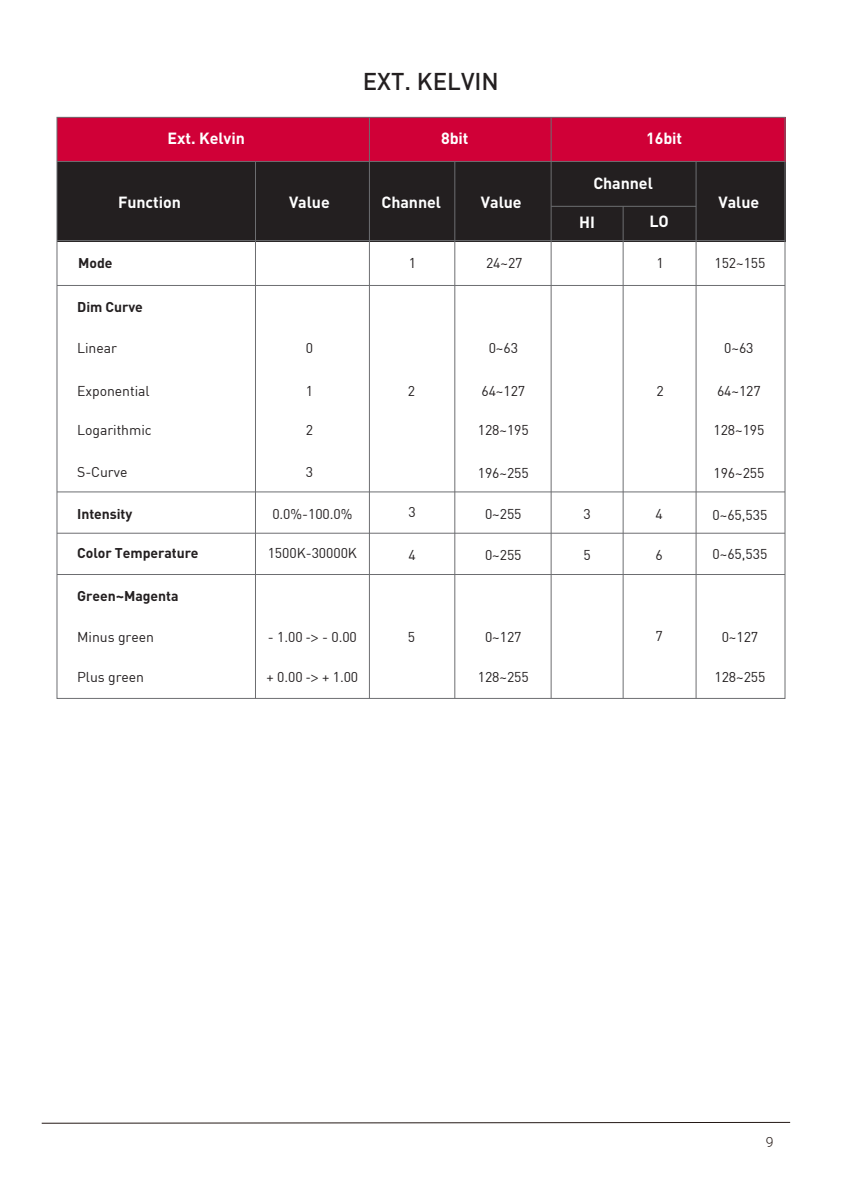
<style>
.page{position:relative;width:842px;height:1191px;background:#fff}
.page>*{position:absolute;margin:0;border:0;box-sizing:border-box;transform-origin:0 0}
.t1{font:500 24px "DIN";color:#231f20}
.t2{font:700 16px "DIN";letter-spacing:-.005em;color:#fff}
.t3{font:14px "DIN";letter-spacing:-.005em;color:#231f20}
.t4{font:700 14px "DIN";letter-spacing:-.005em;color:#231f20}
.t5{font:300 14px "Roboto";color:#231815}
.s1{font-family:"Myriad Pro"}
</style>
<div class="page">
<div style="left:57px;top:162px;width:728px;height:79px;background:#231f20"></div>
<div style="left:57px;top:117px;width:728px;height:45px;background:#d00037"></div>
<hr style="left:57px;top:574px;width:728px;height:1px;background:#6d6e71">
<hr style="left:57px;top:533px;width:728px;height:1px;background:#6d6e71">
<hr style="left:57px;top:491px;width:728px;height:1px;background:#6d6e71">
<hr style="left:57px;top:285px;width:728px;height:1px;background:#6d6e71">
<hr style="left:57px;top:240px;width:728px;height:1px;background:#6d6e71">
<hr style="left:57px;top:161px;width:728px;height:1px;background:#6d6e71">
<hr style="left:551px;top:206px;width:145px;height:1px;background:#6d6e71">
<hr style="left:695px;top:161px;width:1px;height:537px;background:#6d6e71">
<hr style="left:623px;top:206px;width:1px;height:492px;background:#6d6e71">
<hr style="left:551px;top:117px;width:1px;height:581px;background:#6d6e71">
<hr style="left:454px;top:161px;width:1px;height:537px;background:#6d6e71">
<hr style="left:369px;top:117px;width:1px;height:581px;background:#6d6e71">
<hr style="left:255px;top:162px;width:1px;height:536px;background:#6d6e71">
<svg style="left:41px;top:1121px;width:750px;height:3px"></svg>
<h1 class="t1" style="left:363px;top:66px;width:138px">EXT. KELVIN</h1>
<p class="t2" style="left:167px;top:128px;width:79px">Ext. Kelvin</p>
<p class="t2" style="left:441px;top:128px;width:29px">8bit</p>
<p class="t2" style="left:646px;top:128px;width:38px">16bit</p>
<p class="t2" style="left:118px;top:192px;width:64px">Function</p>
<p class="t2" style="left:593px;top:172px;width:61px">Channel</p>
<p class="t2" style="left:289px;top:192px;width:42px">Value</p>
<p class="t2" style="left:382px;top:192px;width:61px">Channel</p>
<p class="t2" style="left:481px;top:192px;width:42px">Value</p>
<p class="t2" style="left:719px;top:192px;width:42px">Value</p>
<p class="t2" style="left:579px;top:212px;width:17px">HI</p>
<p class="t2" style="left:649px;top:211px;width:21px">LO</p>
<p class="t4" style="left:78px;top:254px;width:36px">Mode</p>
<p class="t3" style="left:409px;top:254px;width:9px">1</p>
<p class="t3" style="left:486px;top:254px;width:38px">24~27</p>
<p class="t3" style="left:656px;top:254px;width:9px">1</p>
<p class="t3" style="left:714px;top:254px;width:53px">152~155</p>
<p class="t4" style="left:77px;top:298px;width:67px">Dim Curve</p>
<p class="t3" style="left:77px;top:339px;width:41px">Linear</p>
<p class="t3" style="left:489px;top:339px;width:31px">0~63</p>
<p class="t3" style="left:481px;top:382px;width:45px">64~127</p>
<p class="t3" style="left:478px;top:421px;width:53px">128~195</p>
<p class="t3" style="left:478px;top:464px;width:53px">196~255</p>
<p class="t3" style="left:306px;top:339px;width:9px">0</p>
<p class="t3" style="left:306px;top:382px;width:9px">1</p>
<p class="t3" style="left:408px;top:382px;width:9px">2</p>
<p class="t3" style="left:656px;top:382px;width:9px">2</p>
<p class="t3" style="left:77px;top:382px;width:74px">Exponential</p>
<p class="t3" style="left:306px;top:421px;width:9px">2</p>
<p class="t3" style="left:77px;top:421px;width:76px">Logarithmic</p>
<p class="t3" style="left:306px;top:463px;width:9px">3</p>
<p class="t3" style="left:272px;top:505px;width:82px">0.0%-100.0%</p>
<p class="t3" style="left:268px;top:544px;width:91px">1500K-30000K</p>
<p class="t3" style="left:77px;top:463px;width:52px">S-Curve</p>
<p class="t4" style="left:77px;top:504px;width:57px">Intensity</p>
<p class="t4" style="left:77px;top:544px;width:123px">Color Temperature</p>
<p class="t4" style="left:77px;top:586px;width:103px">Green~Magenta</p>
<p class="t3" style="left:77px;top:628px;width:78px">Minus green</p>
<p class="t3" style="left:77px;top:668px;width:68px">Plus green</p>
<p class="t3" style="left:409px;top:503px;width:9px">3</p>
<p class="t3" style="left:583px;top:505px;width:9px">3</p>
<p class="t3" style="left:485px;top:505px;width:38px">0~255</p>
<p class="t3" style="left:485px;top:546px;width:38px">0~255</p>
<p class="t3" style="left:655px;top:505px;width:9px">4</p>
<p class="t3" style="left:655px;top:546px;width:9px">6</p>
<p class="t3" style="left:409px;top:546px;width:9px">4</p>
<p class="t3" style="left:583px;top:546px;width:9px">5</p>
<p class="t3" style="left:655px;top:627px;width:9px">7</p>
<p class="t3" style="left:485px;top:628px;width:38px">0~127</p>
<p class="t3" style="left:478px;top:668px;width:53px">128~255</p>
<p class="t3" style="left:268px;top:628px;width:91px">- 1.00 <span class="s1">-&gt;</span> - 0.00</p>
<p class="t3" style="left:408px;top:628px;width:9px">5</p>
<p class="t3" style="left:266px;top:668px;width:93px">+ 0.00 <span class="s1">-&gt;</span> + 1.00</p>
<p class="t3" style="left:724px;top:339px;width:31px">0~63</p>
<p class="t3" style="left:717px;top:382px;width:45px">64~127</p>
<p class="t3" style="left:713px;top:421px;width:53px">128~195</p>
<p class="t3" style="left:713px;top:464px;width:53px">196~255</p>
<p class="t3" style="left:713px;top:506px;width:56px">0~65,535</p>
<p class="t3" style="left:713px;top:545px;width:56px">0~65,535</p>
<p class="t3" style="left:722px;top:628px;width:38px">0~127</p>
<p class="t3" style="left:714px;top:668px;width:53px">128~255</p>
<p class="t5" style="left:766px;top:1132px;width:9px">9</p>
</div>
